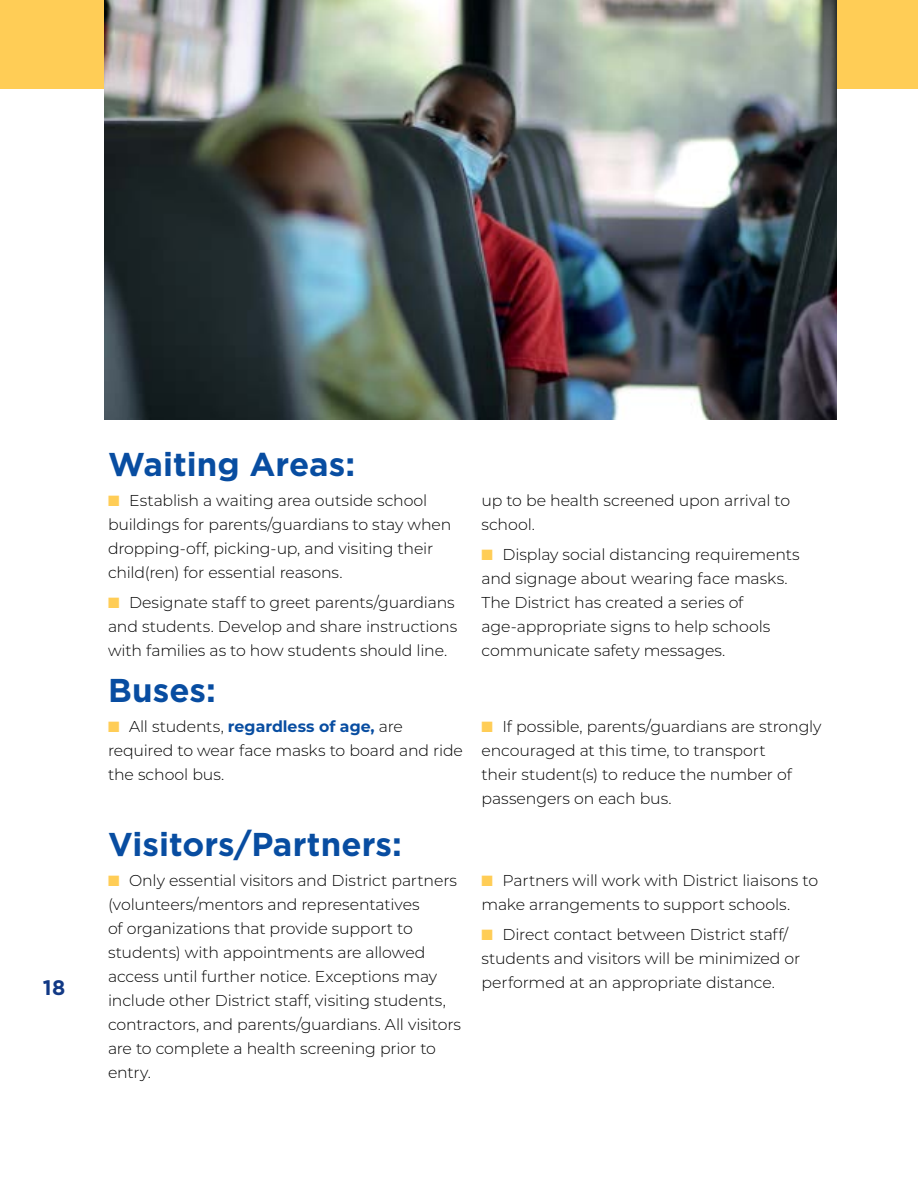
<style>
.page{position:relative;width:918px;height:1188px;background:#fff}
.page>*{position:absolute;margin:0;border:0;box-sizing:border-box;transform-origin:0 0}
.t1{font:700 33px "Gotham";color:#084da1}
.t2{font:700 21px "Gotham";color:#123985}
.t3{font:300 15.75px/24px "Montserrat";letter-spacing:-.01em;color:#000}
.s1{color:#ffcd56}
.s2{font-weight:700;color:#084da1}
</style>
<div class="page">
<div style="left:0;top:0;width:918px;height:89px;background:#ffcd56"></div>
<img style="left:105px;top:0;width:732px;height:420px">
<h2 class="t2" style="left:43px;top:974px;width:24px">18</h2>
<h1 class="t1" style="left:108px;top:443px;width:249px">Waiting Areas:</h1>
<p class="t3" style="left:108px;top:488px;width:345px"><span class="s1">■</span> Establish a waiting area outside school buildings for parents/guardians to stay when dropping-off, picking-up, and visiting their child(ren) for essential reasons.</p>
<p class="t3" style="left:108px;top:590px;width:351px"><span class="s1">■</span> Designate staff to greet parents/guardians and students. Develop and share instructions with families as to how students should line.</p>
<p class="t3" style="left:482px;top:488px;width:310px">up to be health screened upon arrival to school.</p>
<p class="t3" style="left:482px;top:542px;width:320px"><span class="s1">■</span> Display social distancing requirements and signage about wearing face masks.<br>The District has created a series of age-appropriate signs to help schools communicate safety messages.</p>
<h1 class="t1" style="left:108px;top:668px;width:109px">Buses:</h1>
<p class="t3" style="left:108px;top:714px;width:357px"><span class="s1">■</span> All students, <span class="s2">regardless of age,</span> are required to wear face masks to board and ride the school bus.</p>
<p class="t3" style="left:482px;top:714px;width:342px"><span class="s1">■</span> If possible, parents/guardians are strongly encouraged at this time, to transport<br>their student(s) to reduce the number of passengers on each bus.</p>
<h1 class="t1" style="left:108px;top:822px;width:295px">Visitors/Partners:</h1>
<p class="t3" style="left:108px;top:868px;width:355px"><span class="s1">■</span> Only essential visitors and District partners (volunteers/mentors and representatives<br>of organizations that provide support to students) with appointments are allowed access until further notice. Exceptions may include other District staff, visiting students, contractors, and parents/guardians. All visitors are to complete a health screening prior to entry.</p>
<p class="t3" style="left:482px;top:868px;width:338px"><span class="s1">■</span> Partners will work with District liaisons to make arrangements to support schools.</p>
<p class="t3" style="left:482px;top:922px;width:321px"><span class="s1">■</span> Direct contact between District staff/ students and visitors will be minimized or performed at an appropriate distance.</p>
</div>
